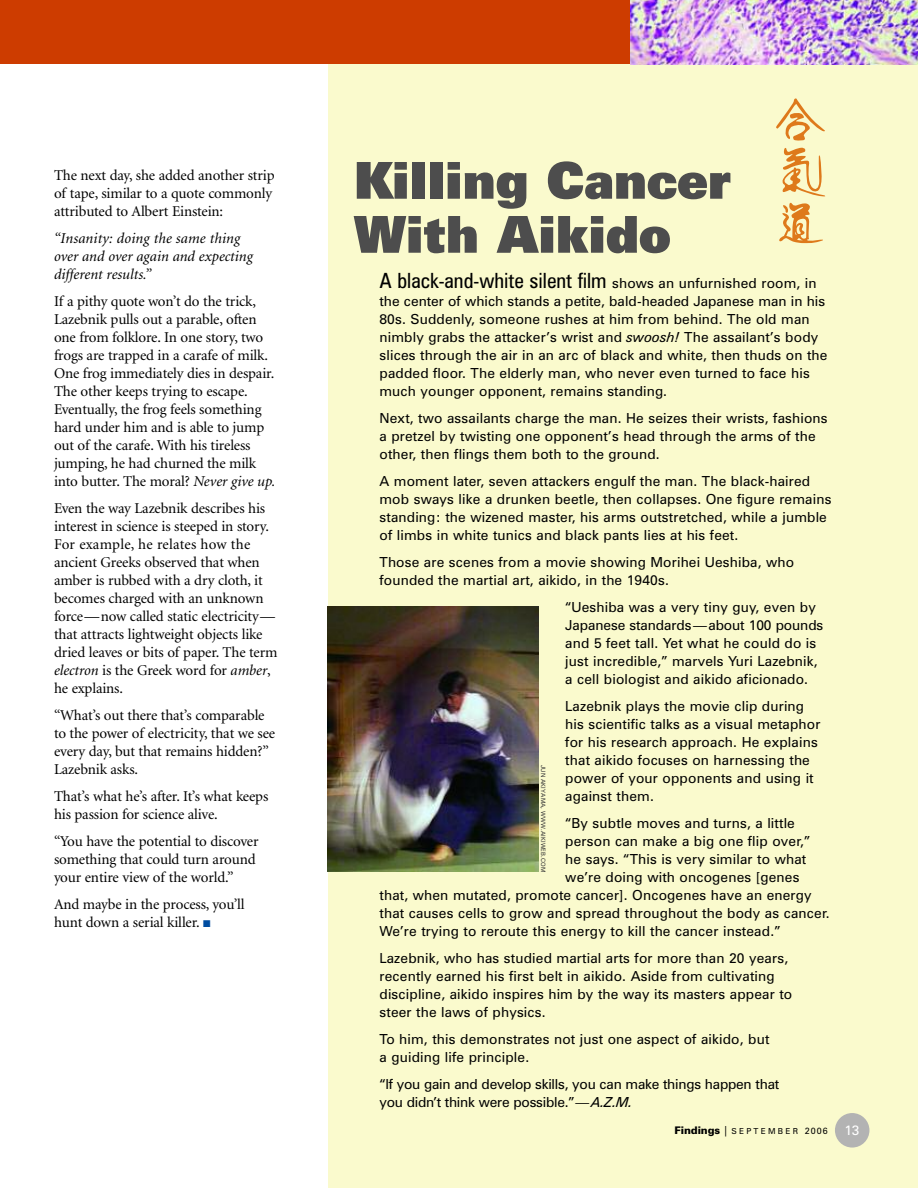
<style>
.page{position:relative;width:918px;height:1188px;background:#fff}
.page>*{position:absolute;margin:0;border:0;box-sizing:border-box;transform-origin:0 0}
.t1{font:900 51px/54px "Zurich BT";letter-spacing:-.03em;color:#4d4d4d}
.t2{font:condensed 21px "Zurich BT";color:#000}
.t3{font:15px/18px "Minion";letter-spacing:-.01em;color:#000}
.t4{font:italic 15px/18px "Minion";letter-spacing:.005em;color:#000}
.t5{font:13.8px/18px "Zurich BT";letter-spacing:.01em;color:#000}
.t6{font:13.8px/18px "Zurich BT";letter-spacing:-.015em;color:#000}
.t7{font:8.25px "Zurich BT";color:#000}
.t8{font:6px "Zurich BT";letter-spacing:.015em;color:#333}
.s1{font-style:italic}
.s2{color:#004da1}
.s3{font-stretch:normal;font-size:13.8px}
.s4{font-weight:900;font-size:10.5px}
.s5{font-size:10.5px}
.s6{font-size:9px}
.s7{font-size:13.5px;color:#fff}
</style>
<div class="page">
<div style="left:328px;top:0;width:590px;height:1188px;background:#fafacd"></div>
<div style="left:0;top:0;width:636px;height:64px;background:#cd3c00"></div>
<img style="left:630px;top:0;width:288px;height:64px">
<svg style="left:776px;top:98px;width:50px;height:146px"></svg>
<img style="left:328px;top:606px;width:210px;height:266px">
<div style="left:835px;top:1113px;width:34px;height:35px;background:#b3b3b3;border-radius:50%"></div>
<p class="t3" style="left:54px;top:167px;width:222px">The next day, she added another strip of tape, similar to a quote commonly attributed to Albert Einstein:</p>
<p class="t4" style="left:54px;top:230px;width:200px">“Insanity: doing the same thing over and over again and expecting different results.”</p>
<p class="t3" style="left:54px;top:293px;width:223px">If a pithy quote won’t do the trick, Lazebnik pulls out a parable, often one from folklore. In one story, two frogs are trapped in a carafe of milk.<br>One frog immediately dies in despair.<br>The other keeps trying to escape.<br>Eventually, the frog feels something hard under him and is able to jump out of the carafe. With his tireless jumping, he had churned the milk into butter. The moral? <span class="s1">Never give up.</span></p>
<p class="t3" style="left:54px;top:500px;width:225px">Even the way Lazebnik describes his interest in science is steeped in story.<br>For example, he relates how the ancient Greeks observed that when amber is rubbed with a dry cloth, it becomes charged with an unknown force—now called static electricity— that attracts lightweight objects like dried leaves or bits of paper. The term <span class="s1">electron</span> is the Greek word for <span class="s1">amber</span>, he explains.</p>
<p class="t3" style="left:54px;top:707px;width:223px">“What’s out there that’s comparable to the power of electricity, that we see every day, but that remains hidden?”<br>Lazebnik asks.</p>
<p class="t3" style="left:54px;top:788px;width:216px">That’s what he’s after. It’s what keeps his passion for science alive.</p>
<p class="t3" style="left:54px;top:833px;width:206px">“You have the potential to discover something that could turn around your entire view of the world.”</p>
<p class="t3" style="left:54px;top:896px;width:192px">And maybe in the process, you’ll hunt down a serial killer. <span class="s2">■</span></p>
<h1 class="t1" style="left:353px;top:158px;width:380px">Killing Cancer<br>With Aikido</h1>
<p class="t2" style="left:380px;top:273px;width:439px">A black-and-white silent film <span class="s3">shows an unfurnished room, in</span></p>
<p class="t5" style="left:380px;top:293px;width:450px">the center of which stands a petite, bald-headed Japanese man in his 80s. Suddenly, someone rushes at him from behind. The old man nimbly grabs the attacker’s wrist and <span class="s1">swoosh!</span> The assailant’s body slices through the air in an arc of black and white, then thuds on the padded floor. The elderly man, who never even turned to face his much younger opponent, remains standing.</p>
<p class="t5" style="left:380px;top:410px;width:450px">Next, two assailants charge the man. He seizes their wrists, fashions a pretzel by twisting one opponent’s head through the arms of the other, then flings them both to the ground.</p>
<p class="t5" style="left:380px;top:473px;width:454px">A moment later, seven attackers engulf the man. The black-haired mob sways like a drunken beetle, then collapses. One figure remains standing: the wizened master, his arms outstretched, while a jumble of limbs in white tunics and black pants lies at his feet.</p>
<p class="t5" style="left:380px;top:554px;width:416px">Those are scenes from a movie showing Morihei Ueshiba, who founded the martial art, aikido, in the 1940s.</p>
<p class="t5" style="left:565px;top:599px;width:260px">“Ueshiba was a very tiny guy, even by Japanese standards—about 100 pounds and 5 feet tall. Yet what he could do is just incredible,” marvels Yuri Lazebnik, a cell biologist and aikido aficionado.</p>
<p class="t5" style="left:565px;top:698px;width:257px">Lazebnik plays the movie clip during his scientific talks as a visual metaphor for his research approach. He explains that aikido focuses on harnessing the</p>
<p class="t5" style="left:565px;top:770px;width:250px">power of your opponents and using it against them.</p>
<p class="t5" style="left:565px;top:815px;width:247px">“By subtle moves and turns, a little person can make a big one flip over,” he says. “This is very similar to what</p>
<p class="t5" style="left:565px;top:869px;width:236px">we’re doing with oncogenes [genes</p>
<p class="t5" style="left:380px;top:887px;width:452px">that, when mutated, promote cancer]. Oncogenes have an energy that causes cells to grow and spread throughout the body as cancer.<br>We’re trying to reroute this energy to kill the cancer instead.”</p>
<p class="t5" style="left:380px;top:950px;width:414px">Lazebnik, who has studied martial arts for more than 20 years, recently earned his first belt in aikido. Aside from cultivating discipline, aikido inspires him by the way its masters appear to steer the laws of physics.</p>
<p class="t5" style="left:380px;top:1031px;width:391px">To him, this demonstrates not just one aspect of aikido, but a guiding life principle.</p>
<p class="t6" style="left:380px;top:1076px;width:401px">“If you gain and develop skills, you can make things happen that you didn’t think were possible.”<span class="s1">—A.Z.M.</span></p>
<p class="t7" style="left:675px;top:1128px;width:186px"><span class="s4">Findings</span> <span class="s5">|</span> S E P T E M B E R <span class="s6">2006</span> <span class="s7">13</span></p>
<p class="t8" style="left:545px;top:765px;width:109px;rotate:90deg">JUN AKIYAMA, WWW.AIKIWEB.COM</p>
</div>
